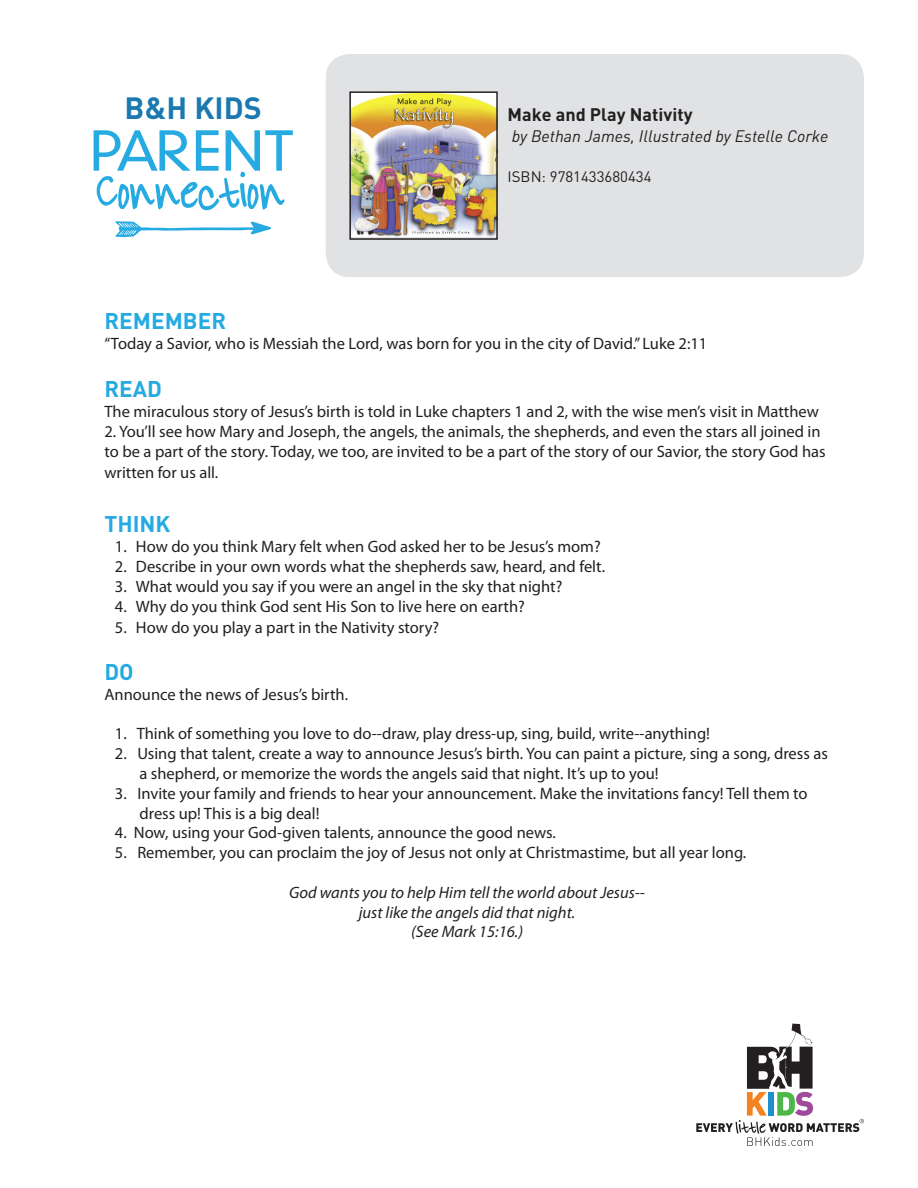
<style>
.page{position:relative;width:918px;height:1188px;background:#fff}
.page>*{position:absolute;margin:0;border:0;box-sizing:border-box;transform-origin:0 0}
.t1{font:700 30.3px "DIN";color:#1c79af}
.t2{font:700 22.5px "DIN";color:#25aae1}
.t3{font:700 18px "DIN";color:#231f20}
.t4{font:16.5px/19.8px "Myriad Pro";color:#231f20}
.t5{font:italic 16.5px/19.8px "Myriad Pro";color:#231f20;text-align:center}
.t6{font:italic 16.5px "DIN";color:#231f20}
.t7{font:15px "DIN";color:#231f20}
</style>
<div class="page">
<svg style="left:696px;top:1024px;width:168px;height:122px"></svg>
<div style="left:326px;top:54px;width:538px;height:223px;background:#e1e2e4;border-radius:24px"></div>
<svg style="left:94px;top:130px;width:199px;height:80px"></svg>
<svg style="left:115px;top:221px;width:156px;height:16px"></svg>
<img style="left:352px;top:94px;width:143px;height:143px">
<div style="left:349px;top:91px;width:149px;height:149px;border:2px solid #231f20"></div>
<p class="t1" style="left:125px;top:89px;width:139px">B&amp;H KIDS</p>
<p class="t3" style="left:508px;top:103px;width:186px">Make and Play Nativity</p>
<p class="t6" style="left:512px;top:126px;width:318px">by Bethan James, Illustrated by Estelle Corke</p>
<p class="t7" style="left:508px;top:167px;width:146px">ISBN: 9781433680434</p>
<p class="t2" style="left:104px;top:306px;width:123px">REMEMBER</p>
<p class="t4" style="left:104px;top:334px;width:604px">“Today a Savior, who is Messiah the Lord, was born for you in the city of David.” Luke 2:11</p>
<p class="t2" style="left:104px;top:374px;width:59px">READ</p>
<p class="t4" style="left:104px;top:402px;width:716px">The miraculous story of Jesus’s birth is told in Luke chapters 1 and 2, with the wise men’s visit in Matthew</p>
<p class="t4" style="left:104px;top:422px;width:723px">2. You’ll see how Mary and Joseph, the angels, the animals, the shepherds, and even the stars all joined in to be a part of the story. Today, we too, are invited to be a part of the story of our Savior, the story God has</p>
<p class="t4" style="left:104px;top:463px;width:115px">written for us all.</p>
<p class="t2" style="left:104px;top:509px;width:68px">THINK</p>
<p class="t4" style="left:115px;top:537px;width:487px">1. How do you think Mary felt when God asked her to be Jesus’s mom?</p>
<p class="t4" style="left:115px;top:557px;width:492px">2. Describe in your own words what the shepherds saw, heard, and felt.</p>
<p class="t4" style="left:115px;top:577px;width:449px">3. What would you say if you were an angel in the sky that night?</p>
<p class="t4" style="left:115px;top:596px;width:411px">4. Why do you think God sent His Son to live here on earth?</p>
<p class="t4" style="left:115px;top:618px;width:326px">5. How do you play a part in the Nativity story?</p>
<p class="t2" style="left:104px;top:657px;width:31px">DO</p>
<p class="t4" style="left:104px;top:685px;width:245px">Announce the news of Jesus’s birth.</p>
<p class="t4" style="left:115px;top:724px;width:597px">1. Think of something you love to do--draw, play dress-up, sing, build, write--anything!</p>
<p class="t4" style="left:139px;top:744px;width:690px;text-indent:-24px">2. Using that talent, create a way to announce Jesus’s birth. You can paint a picture, sing a song, dress as a shepherd, or memorize the words the angels said that night. It’s up to you!</p>
<p class="t4" style="left:139px;top:784px;width:670px;text-indent:-24px">3. Invite your family and friends to hear your announcement. Make the invitations fancy! Tell them to dress up! This is a big deal!</p>
<p class="t4" style="left:115px;top:823px;width:442px">4. Now, using your God-given talents, announce the good news.</p>
<p class="t4" style="left:115px;top:843px;width:633px">5. Remember, you can proclaim the joy of Jesus not only at Christmastime, but all year long.</p>
<p class="t5" style="left:289px;top:883px;width:357px">God wants you to help Him tell the world about Jesus-- just like the angels did that night.<br>(See Mark 15:16.)</p>
</div>
